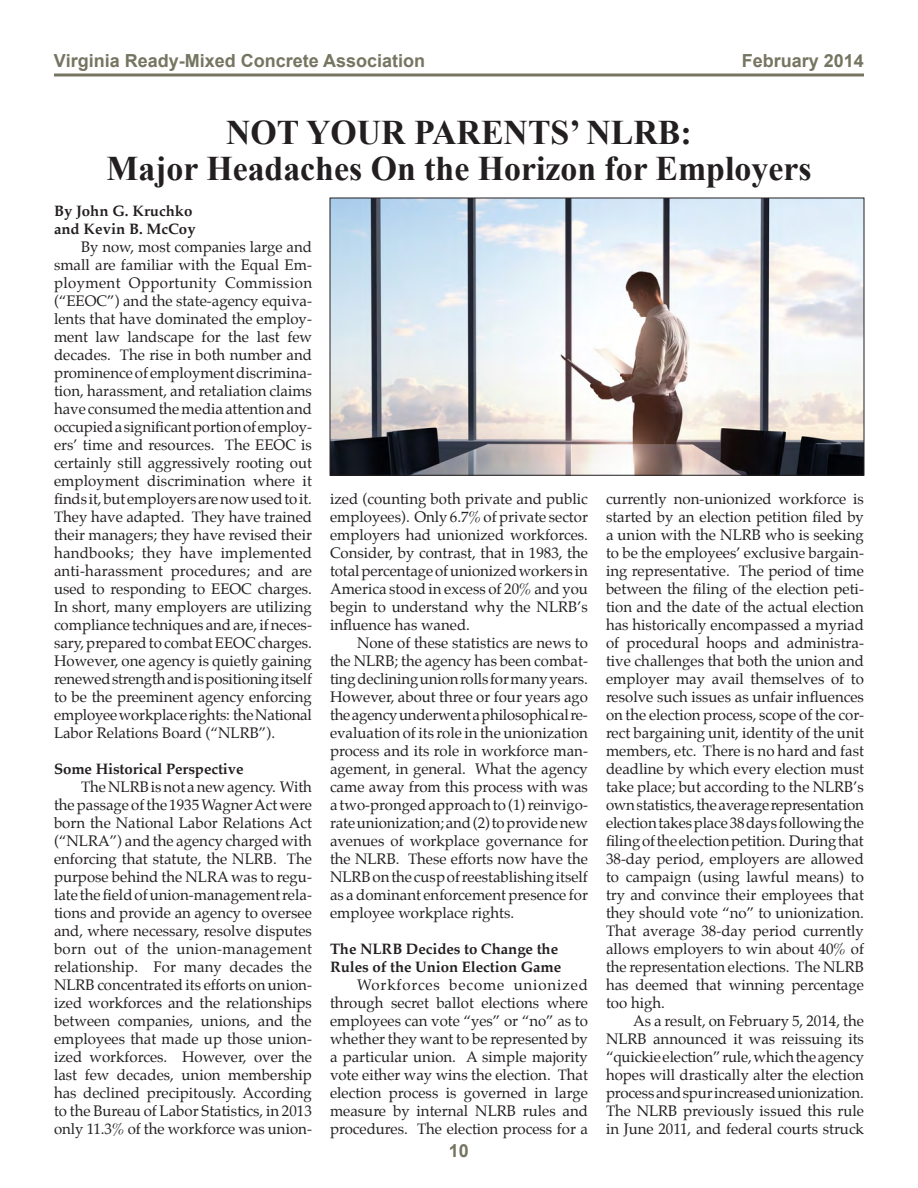
<style>
.page{position:relative;width:918px;height:1188px;background:#fff}
.page>*{position:absolute;margin:0;border:0;box-sizing:border-box;transform-origin:0 0}
.headline{font:700 34.5px "Times New Roman";color:#231f20}
.t1{font:700 18px "Arial";color:#767561}
.VRMCA_Story_Body{font:15px/18px "Palatino";color:#231f20;text-align:justify}
.subheads{font:700 15px/18px "Palatino";letter-spacing:-.005em;color:#231f20}
.VRMCA_Story_Body-2{font:700 15px/18px "Palatino";color:#231f20}
</style>
<div class="page">
<hr style="left:54px;top:73px;width:810px;height:3px;background:#767561">
<img style="left:332px;top:200px;width:530px;height:273px">
<div style="left:330px;top:198px;width:534px;height:277px;border:1px solid #231f20"></div>
<p class="t1" style="left:54px;top:49px;width:373px">Virginia Ready-Mixed Concrete Association</p>
<p class="t1" style="left:742px;top:49px;width:124px">February 2014</p>
<p class="headline" style="left:226px;top:109px;width:467px">NOT YOUR PARENTS’ NLRB:</p>
<p class="headline" style="left:107px;top:145px;width:706px">Major Headaches On the Horizon for Employers</p>
<p class="VRMCA_Story_Body-2" style="left:54px;top:202px;width:143px">By John G. Kruchko and Kevin B. McCoy</p>
<p class="VRMCA_Story_Body" style="left:54px;top:238px;width:260px;text-indent:27px">By now, most companies large and small are familiar with the Equal Em&shy;ployment Opportunity Commission (“EEOC”) and the state-agency equiva&shy;lents that have dominated the employ&shy;ment law landscape for the last few decades. The rise in both number and prominence of employment discrimina&shy;tion, harassment, and retaliation claims have consumed the media attention and occupied a significant portion of employ&shy;ers’ time and resources. The EEOC is certainly still aggressively rooting out employment discrimination where it finds it, but employers are now used to it.<br>They have adapted. They have trained their managers; they have revised their handbooks; they have implemented anti-harassment procedures; and are used to responding to EEOC charges.<br>In short, many employers are utilizing compliance techniques and are, if neces&shy;sary, prepared to combat EEOC charges.<br>However, one agency is quietly gaining renewed strength and is positioning itself to be the preeminent agency enforcing employee workplace rights: the National Labor Relations Board (“NLRB”).</p>
<p class="subheads" style="left:54px;top:760px;width:191px">Some Historical Perspective</p>
<p class="VRMCA_Story_Body" style="left:54px;top:778px;width:260px;text-indent:27px">The NLRB is not a new agency. With the passage of the 1935 Wagner Act were born the National Labor Relations Act (“NLRA”) and the agency charged with enforcing that statute, the NLRB. The purpose behind the NLRA was to regu&shy;late the field of union-management rela&shy;tions and provide an agency to oversee and, where necessary, resolve disputes born out of the union-management relationship. For many decades the NLRB concentrated its efforts on union&shy;ized workforces and the relationships between companies, unions, and the employees that made up those union&shy;ized workforces. However, over the last few decades, union membership has declined precipitously. According to the Bureau of Labor Statistics, in 2013 only 11.3% of the workforce was union-</p>
<p class="VRMCA_Story_Body" style="left:330px;top:490px;width:260px">ized (counting both private and public employees). Only 6.7% of private sector employers had unionized workforces.<br>Consider, by contrast, that in 1983, the total percentage of unionized workers in America stood in excess of 20% and you begin to understand why the NLRB’s influence has waned.</p>
<p class="VRMCA_Story_Body" style="left:330px;top:634px;width:260px;text-indent:27px">None of these statistics are news to the NLRB; the agency has been combat&shy;ting declining union rolls for many years.<br>However, about three or four years ago the agency underwent a philosophical re&shy;evaluation of its role in the unionization process and its role in workforce man&shy;agement, in general. What the agency came away from this process with was a two-pronged approach to (1) reinvigo&shy;rate unionization; and (2) to provide new avenues of workplace governance for the NLRB. These efforts now have the NLRB on the cusp of reestablishing itself as a dominant enforcement presence for employee workplace rights.</p>
<p class="subheads" style="left:330px;top:940px;width:233px">The NLRB Decides to Change the<br>Rules of the Union Election Game</p>
<p class="VRMCA_Story_Body" style="left:330px;top:976px;width:260px;text-indent:27px">Workforces become unionized through secret ballot elections where employees can vote “yes” or “no” as to whether they want to be represented by a particular union. A simple majority vote either way wins the election. That election process is governed in large measure by internal NLRB rules and procedures. The election process for a</p>
<p class="t1" style="left:449px;top:1139px;width:22px">10</p>
<p class="VRMCA_Story_Body" style="left:606px;top:490px;width:260px">currently non-unionized workforce is started by an election petition filed by a union with the NLRB who is seeking to be the employees’ exclusive bargain&shy;ing representative. The period of time between the filing of the election peti&shy;tion and the date of the actual election has historically encompassed a myriad of procedural hoops and administra&shy;tive challenges that both the union and employer may avail themselves of to resolve such issues as unfair influences on the election process, scope of the cor&shy;rect bargaining unit, identity of the unit members, etc. There is no hard and fast deadline by which every election must take place; but according to the NLRB’s own statistics, the average representation election takes place 38 days following the filing of the election petition. During that 38-day period, employers are allowed to campaign (using lawful means) to try and convince their employees that they should vote “no” to unionization.<br>That average 38-day period currently allows employers to win about 40% of the representation elections. The NLRB has deemed that winning percentage too high.</p>
<p class="VRMCA_Story_Body" style="left:606px;top:1012px;width:260px;text-indent:27px">As a result, on February 5, 2014, the NLRB announced it was reissuing its “quickie election” rule, which the agency hopes will drastically alter the election process and spur increased unionization.<br>The NLRB previously issued this rule in June 2011, and federal courts struck</p>
</div>
